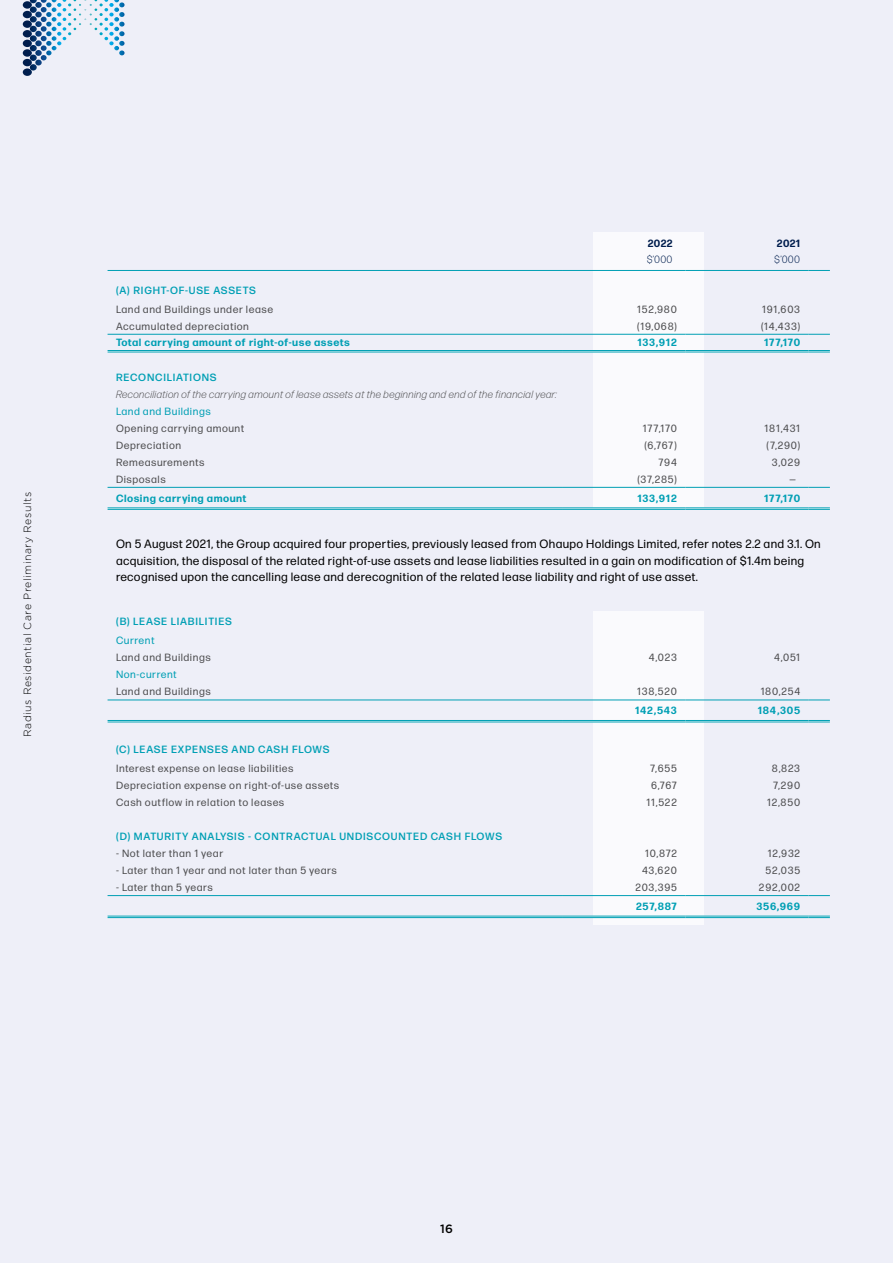
<style>
.page{position:relative;width:893px;height:1263px;background:#eeeff8}
.page>*{position:absolute;margin:0;border:0;box-sizing:border-box;transform-origin:0 0}
.Paragraph_Text_2022{font:12px/16.5px "Forma DJR Micro";letter-spacing:.025em;color:#000}
.t1{font:500 12px "Gotham";color:#000}
.Table_Text_2022{font:10.5px "Forma DJR Micro";letter-spacing:.05em;color:#4d4d4f}
.Number_Style_2022{font:10.5px "Forma DJR Micro";letter-spacing:.075em;color:#4d4d4f}
.Table_Sub_Heading{font:500 10.5px "Forma DJR Micro";letter-spacing:.075em;color:#009fb4}
.Table_Text{font:italic 300 10.5px "Forma DJR Micro";letter-spacing:.01em;color:#4d4d4f}
.Table_Text_Bold_2022{font:700 10.5px "Forma DJR Micro";letter-spacing:.05em;color:#009fb4}
.Table_Numbers_Bold_2{font:700 10.5px "Forma DJR Micro";letter-spacing:.075em;color:#009fb4}
.t2{font:300 10.5px "Gotham";letter-spacing:.05em;color:#000}
.Table_Text_Bold_2022-2{font:10.5px "Forma DJR Micro";letter-spacing:.05em;color:#009fb4}
.Paragraph_text{font:300 10.5px "Forma DJR Micro";letter-spacing:.025em;color:#001d4d}
.Bold_Heading{font:700 10.5px "Forma DJR Micro";letter-spacing:.025em;color:#001d4d}
</style>
<div class="page">
<svg style="left:23px;top:0;width:102px;height:76px"></svg>
<div style="left:593px;top:232px;width:110px;height:693px;background:#fafafd"></div>
<div style="left:108px;top:509px;width:722px;height:102px;background:#eeeff8"></div>
<hr style="left:108px;top:350px;width:454px;height:2px;background:#fff">
<hr style="left:562px;top:350px;width:123px;height:2px;background:#fff">
<hr style="left:685px;top:350px;width:124px;height:2px;background:#fff">
<hr style="left:108px;top:507px;width:454px;height:3px;background:#fff">
<hr style="left:562px;top:507px;width:123px;height:3px;background:#fff">
<hr style="left:685px;top:507px;width:124px;height:3px;background:#fff">
<hr style="left:108px;top:720px;width:454px;height:2px;background:#fff">
<hr style="left:562px;top:720px;width:123px;height:2px;background:#fff">
<hr style="left:685px;top:720px;width:124px;height:2px;background:#fff">
<hr style="left:108px;top:270px;width:454px;height:1px;background:#009fb4">
<hr style="left:562px;top:270px;width:123px;height:1px;background:#009fb4">
<hr style="left:685px;top:270px;width:124px;height:1px;background:#009fb4">
<svg style="left:809px;top:270px;width:21px;height:1px"></svg>
<hr style="left:108px;top:350px;width:454px;height:1px;background:#009fb4">
<hr style="left:108px;top:352px;width:454px;height:1px;background:#009fb4">
<hr style="left:562px;top:350px;width:123px;height:1px;background:#009fb4">
<hr style="left:562px;top:352px;width:123px;height:1px;background:#009fb4">
<hr style="left:685px;top:350px;width:124px;height:1px;background:#009fb4">
<hr style="left:685px;top:352px;width:124px;height:1px;background:#009fb4">
<svg style="left:809px;top:350px;width:21px;height:3px"></svg>
<hr style="left:108px;top:334px;width:454px;height:1px;background:#009fb4">
<hr style="left:562px;top:334px;width:123px;height:1px;background:#009fb4">
<hr style="left:685px;top:334px;width:124px;height:1px;background:#009fb4">
<svg style="left:809px;top:334px;width:21px;height:1px"></svg>
<hr style="left:108px;top:507px;width:454px;height:1px;background:#009fb4">
<hr style="left:108px;top:509px;width:454px;height:1px;background:#009fb4">
<hr style="left:562px;top:507px;width:123px;height:1px;background:#009fb4">
<hr style="left:562px;top:509px;width:123px;height:1px;background:#009fb4">
<hr style="left:685px;top:507px;width:124px;height:1px;background:#009fb4">
<hr style="left:685px;top:509px;width:124px;height:1px;background:#009fb4">
<svg style="left:809px;top:507px;width:21px;height:3px"></svg>
<hr style="left:108px;top:720px;width:454px;height:1px;background:#009fb4">
<hr style="left:108px;top:722px;width:454px;height:1px;background:#009fb4">
<hr style="left:562px;top:720px;width:123px;height:1px;background:#009fb4">
<hr style="left:562px;top:722px;width:123px;height:1px;background:#009fb4">
<hr style="left:685px;top:720px;width:124px;height:1px;background:#009fb4">
<hr style="left:685px;top:722px;width:124px;height:1px;background:#009fb4">
<svg style="left:809px;top:720px;width:21px;height:3px"></svg>
<hr style="left:108px;top:700px;width:454px;height:1px;background:#009fb4">
<hr style="left:562px;top:700px;width:123px;height:1px;background:#009fb4">
<hr style="left:685px;top:700px;width:124px;height:1px;background:#009fb4">
<svg style="left:809px;top:700px;width:21px;height:1px"></svg>
<hr style="left:108px;top:895px;width:454px;height:1px;background:#009fb4">
<hr style="left:562px;top:895px;width:123px;height:1px;background:#009fb4">
<hr style="left:685px;top:895px;width:124px;height:1px;background:#009fb4">
<svg style="left:809px;top:895px;width:21px;height:1px"></svg>
<hr style="left:108px;top:916px;width:454px;height:1px;background:#009fb4">
<hr style="left:108px;top:917px;width:454px;height:1px;background:#009fb4">
<hr style="left:562px;top:916px;width:123px;height:1px;background:#009fb4">
<hr style="left:562px;top:917px;width:123px;height:1px;background:#009fb4">
<hr style="left:685px;top:916px;width:124px;height:1px;background:#009fb4">
<hr style="left:685px;top:917px;width:124px;height:1px;background:#009fb4">
<svg style="left:809px;top:916px;width:21px;height:2px"></svg>
<hr style="left:108px;top:487px;width:454px;height:1px;background:#009fb4">
<hr style="left:562px;top:487px;width:123px;height:1px;background:#009fb4">
<hr style="left:685px;top:487px;width:124px;height:1px;background:#009fb4">
<svg style="left:809px;top:487px;width:21px;height:1px"></svg>
<p class="t2" style="left:21px;top:737px;width:246px;rotate:-90deg">Radius Residential Care Preliminary Results</p>
<p class="Bold_Heading" style="left:648px;top:237px;width:26px">2022</p>
<p class="Paragraph_text" style="left:647px;top:253px;width:27px">$’000</p>
<p class="Bold_Heading" style="left:777px;top:237px;width:25px">2021</p>
<p class="Paragraph_text" style="left:774px;top:253px;width:27px">$’000</p>
<p class="Table_Sub_Heading" style="left:116px;top:283px;width:141px">(A) RIGHT-OF-USE ASSETS</p>
<p class="Table_Text_2022" style="left:116px;top:302px;width:159px">Land and Buildings under lease</p>
<p class="Number_Style_2022" style="left:637px;top:302px;width:41px">152,980</p>
<p class="Number_Style_2022" style="left:762px;top:302px;width:39px">191,603</p>
<p class="Table_Text_2022" style="left:116px;top:319px;width:134px">Accumulated depreciation</p>
<p class="Number_Style_2022" style="left:637px;top:319px;width:41px">(19,068)</p>
<p class="Number_Style_2022" style="left:761px;top:319px;width:40px">(14,433)</p>
<p class="Table_Text_Bold_2022" style="left:116px;top:336px;width:235px">Total carrying amount of right-of-use assets</p>
<p class="Table_Numbers_Bold_2" style="left:637px;top:336px;width:41px">133,912</p>
<p class="Table_Numbers_Bold_2" style="left:764px;top:336px;width:38px">177,170</p>
<p class="Table_Sub_Heading" style="left:116px;top:370px;width:102px">RECONCILIATIONS</p>
<p class="Table_Text" style="left:116px;top:388px;width:442px">Reconciliation of the carrying amount of lease assets at the beginning and end of the financial year:</p>
<p class="Table_Text_Bold_2022-2" style="left:116px;top:404px;width:96px">Land and Buildings</p>
<p class="Table_Text_2022" style="left:116px;top:421px;width:130px">Opening carrying amount</p>
<p class="Number_Style_2022" style="left:643px;top:421px;width:35px">177,170</p>
<p class="Number_Style_2022" style="left:765px;top:421px;width:37px">181,431</p>
<p class="Table_Text_2022" style="left:116px;top:438px;width:67px">Depreciation</p>
<p class="Number_Style_2022" style="left:644px;top:438px;width:34px">(6,767)</p>
<p class="Number_Style_2022" style="left:766px;top:438px;width:35px">(7,290)</p>
<p class="Table_Text_2022" style="left:116px;top:456px;width:90px">Remeasurements</p>
<p class="Number_Style_2022" style="left:659px;top:456px;width:20px">794</p>
<p class="Number_Style_2022" style="left:772px;top:456px;width:30px">3,029</p>
<p class="Table_Text_2022" style="left:116px;top:472px;width:51px">Disposals</p>
<p class="Number_Style_2022" style="left:637px;top:472px;width:41px">(37,285)</p>
<p class="Number_Style_2022" style="left:789px;top:472px;width:8px">—</p>
<p class="Table_Text_Bold_2022" style="left:116px;top:491px;width:132px">Closing carrying amount</p>
<p class="Table_Numbers_Bold_2" style="left:637px;top:491px;width:41px">133,912</p>
<p class="Table_Numbers_Bold_2" style="left:764px;top:491px;width:38px">177,170</p>
<p class="Paragraph_Text_2022" style="left:116px;top:535px;width:706px">On 5 August 2021, the Group acquired four properties, previously leased from Ohaupo Holdings Limited, refer notes 2.2 and 3.1. On acquisition, the disposal of the related right-of-use assets and lease liabilities resulted in a gain on modification of $1.4m being recognised upon the cancelling lease and derecognition of the related lease liability and right of use asset.</p>
<p class="Table_Sub_Heading" style="left:116px;top:615px;width:117px">(B) LEASE LIABILITIES</p>
<p class="Table_Text_Bold_2022-2" style="left:116px;top:634px;width:40px">Current</p>
<p class="Table_Text_2022" style="left:116px;top:651px;width:96px">Land and Buildings</p>
<p class="Number_Style_2022" style="left:649px;top:651px;width:30px">4,023</p>
<p class="Number_Style_2022" style="left:774px;top:651px;width:27px">4,051</p>
<p class="Table_Text_Bold_2022-2" style="left:116px;top:668px;width:62px">Non-current</p>
<p class="Table_Text_2022" style="left:116px;top:685px;width:96px">Land and Buildings</p>
<p class="Number_Style_2022" style="left:637px;top:685px;width:41px">138,520</p>
<p class="Number_Style_2022" style="left:761px;top:685px;width:41px">180,254</p>
<p class="Table_Numbers_Bold_2" style="left:635px;top:704px;width:43px">142,543</p>
<p class="Table_Numbers_Bold_2" style="left:758px;top:704px;width:44px">184,305</p>
<p class="Table_Sub_Heading" style="left:116px;top:742px;width:215px">(C) LEASE EXPENSES AND CASH FLOWS</p>
<p class="Table_Text_2022" style="left:116px;top:762px;width:179px">Interest expense on lease liabilities</p>
<p class="Number_Style_2022" style="left:650px;top:762px;width:28px">7,655</p>
<p class="Number_Style_2022" style="left:772px;top:762px;width:30px">8,823</p>
<p class="Table_Text_2022" style="left:116px;top:779px;width:225px">Depreciation expense on right-of-use assets</p>
<p class="Number_Style_2022" style="left:651px;top:779px;width:27px">6,767</p>
<p class="Number_Style_2022" style="left:773px;top:779px;width:29px">7,290</p>
<p class="Table_Text_2022" style="left:116px;top:796px;width:170px">Cash outflow in relation to leases</p>
<p class="Number_Style_2022" style="left:646px;top:796px;width:32px">11,522</p>
<p class="Number_Style_2022" style="left:767px;top:796px;width:35px">12,850</p>
<p class="Table_Sub_Heading" style="left:116px;top:830px;width:387px">(D) MATURITY ANALYSIS - CONTRACTUAL UNDISCOUNTED CASH FLOWS</p>
<p class="Table_Text_2022" style="left:116px;top:847px;width:109px">- Not later than 1 year</p>
<p class="Number_Style_2022" style="left:645px;top:847px;width:33px">10,872</p>
<p class="Number_Style_2022" style="left:768px;top:847px;width:34px">12,932</p>
<p class="Table_Text_2022" style="left:116px;top:864px;width:222px">- Later than 1 year and not later than 5 years</p>
<p class="Number_Style_2022" style="left:642px;top:864px;width:36px">43,620</p>
<p class="Number_Style_2022" style="left:765px;top:864px;width:36px">52,035</p>
<p class="Table_Text_2022" style="left:116px;top:881px;width:98px">- Later than 5 years</p>
<p class="Number_Style_2022" style="left:635px;top:881px;width:43px">203,395</p>
<p class="Number_Style_2022" style="left:759px;top:881px;width:43px">292,002</p>
<p class="Table_Numbers_Bold_2" style="left:636px;top:899px;width:42px">257,887</p>
<p class="Table_Numbers_Bold_2" style="left:756px;top:899px;width:45px">356,969</p>
<p class="t1" style="left:440px;top:1221px;width:14px">16</p>
</div>
